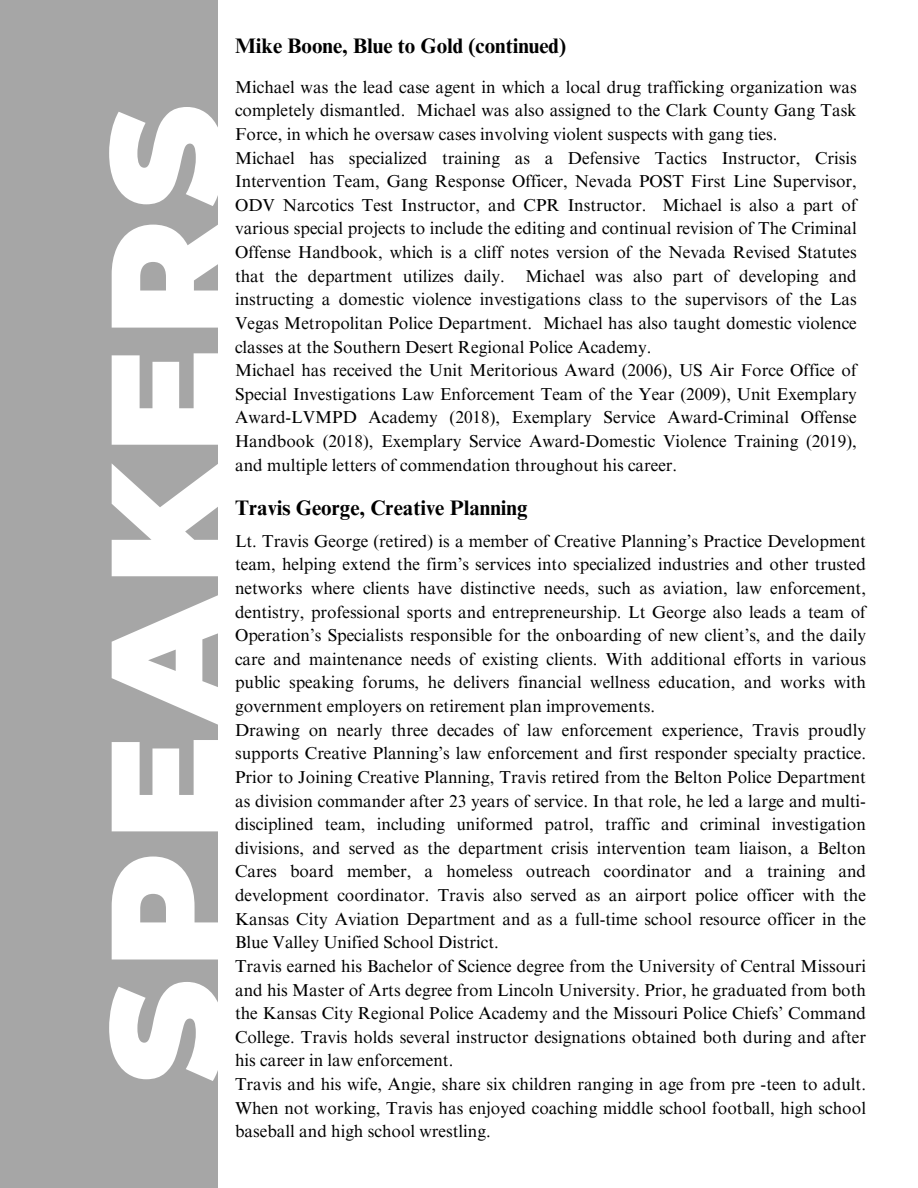
<style>
.page{position:relative;width:918px;height:1188px;background:#fff}
.page>*{position:absolute;margin:0;border:0;box-sizing:border-box;transform-origin:0 0}
.t1{font:900 157.05px "Montserrat";letter-spacing:.075em;color:#fff}
.t2{font:700 21px "Times NRMT Pro";color:#000}
.t3{font:17.25px/23.7px "Times NRMT Pro";color:#000;text-align:justify}
</style>
<div class="page">
<div style="left:0;top:0;width:218px;height:1188px;background:#a6a6a6"></div>
<h2 class="t1" style="left:70px;top:1083px;width:980px;rotate:-90deg">SPEAKERS</h2>
<h1 class="t2" style="left:235px;top:38px;width:333px">Mike Boone, Blue to Gold (continued)</h1>
<p class="t3" style="left:235px;top:77px;width:623px">Michael was the lead case agent in which a local drug trafficking organization was completely dismantled. Michael was also assigned to the Clark County Gang Task Force, in which he oversaw cases involving violent suspects with gang ties.</p>
<p class="t3" style="left:235px;top:148px;width:623px">Michael has specialized training as a Defensive Tactics Instructor, Crisis Intervention Team, Gang Response Officer, Nevada POST First Line Supervisor, ODV Narcotics Test Instructor, and CPR Instructor. Michael is also a part of various special projects to include the editing and continual revision of The Criminal Offense Handbook, which is a cliff notes version of the Nevada Revised Statutes that the department utilizes daily. Michael was also part of developing and instructing a domestic violence investigations class to the supervisors of the Las Vegas Metropolitan Police Department. Michael has also taught domestic violence classes at the Southern Desert Regional Police Academy.</p>
<p class="t3" style="left:235px;top:361px;width:623px">Michael has received the Unit Meritorious Award (2006), US Air Force Office of Special Investigations Law Enforcement Team of the Year (2009), Unit Exemplary Award-LVMPD Academy (2018), Exemplary Service Award-Criminal Offense Handbook (2018), Exemplary Service Award-Domestic Violence Training (2019), and multiple letters of commendation throughout his career.</p>
<h2 class="t2" style="left:235px;top:499px;width:294px">Travis George, Creative Planning</h2>
<p class="t3" style="left:235px;top:531px;width:632px">Lt. Travis George (retired) is a member of Creative Planning’s Practice Development team, helping extend the firm’s services into specialized industries and other trusted networks where clients have distinctive needs, such as aviation, law enforcement, dentistry, professional sports and entrepreneurship. Lt George also leads a team of Operation’s Specialists responsible for the onboarding of new client’s, and the daily care and maintenance needs of existing clients. With additional efforts in various public speaking forums, he delivers financial wellness education, and works with government employers on retirement plan improvements.</p>
<p class="t3" style="left:235px;top:720px;width:632px">Drawing on nearly three decades of law enforcement experience, Travis proudly supports Creative Planning’s law enforcement and first responder specialty practice.<br>Prior to Joining Creative Planning, Travis retired from the Belton Police Department as division commander after 23 years of service. In that role, he led a large and multi&shy;disciplined team, including uniformed patrol, traffic and criminal investigation divisions, and served as the department crisis intervention team liaison, a Belton Cares board member, a homeless outreach coordinator and a training and development coordinator. Travis also served as an airport police officer with the Kansas City Aviation Department and as a full-time school resource officer in the Blue Valley Unified School District.</p>
<p class="t3" style="left:235px;top:956px;width:632px">Travis earned his Bachelor of Science degree from the University of Central Missouri and his Master of Arts degree from Lincoln University. Prior, he graduated from both the Kansas City Regional Police Academy and the Missouri Police Chiefs’ Command College. Travis holds several instructor designations obtained both during and after his career in law enforcement.</p>
<p class="t3" style="left:235px;top:1074px;width:632px">Travis and his wife, Angie, share six children ranging in age from pre -teen to adult.<br>When not working, Travis has enjoyed coaching middle school football, high school baseball and high school wrestling.</p>
</div>
